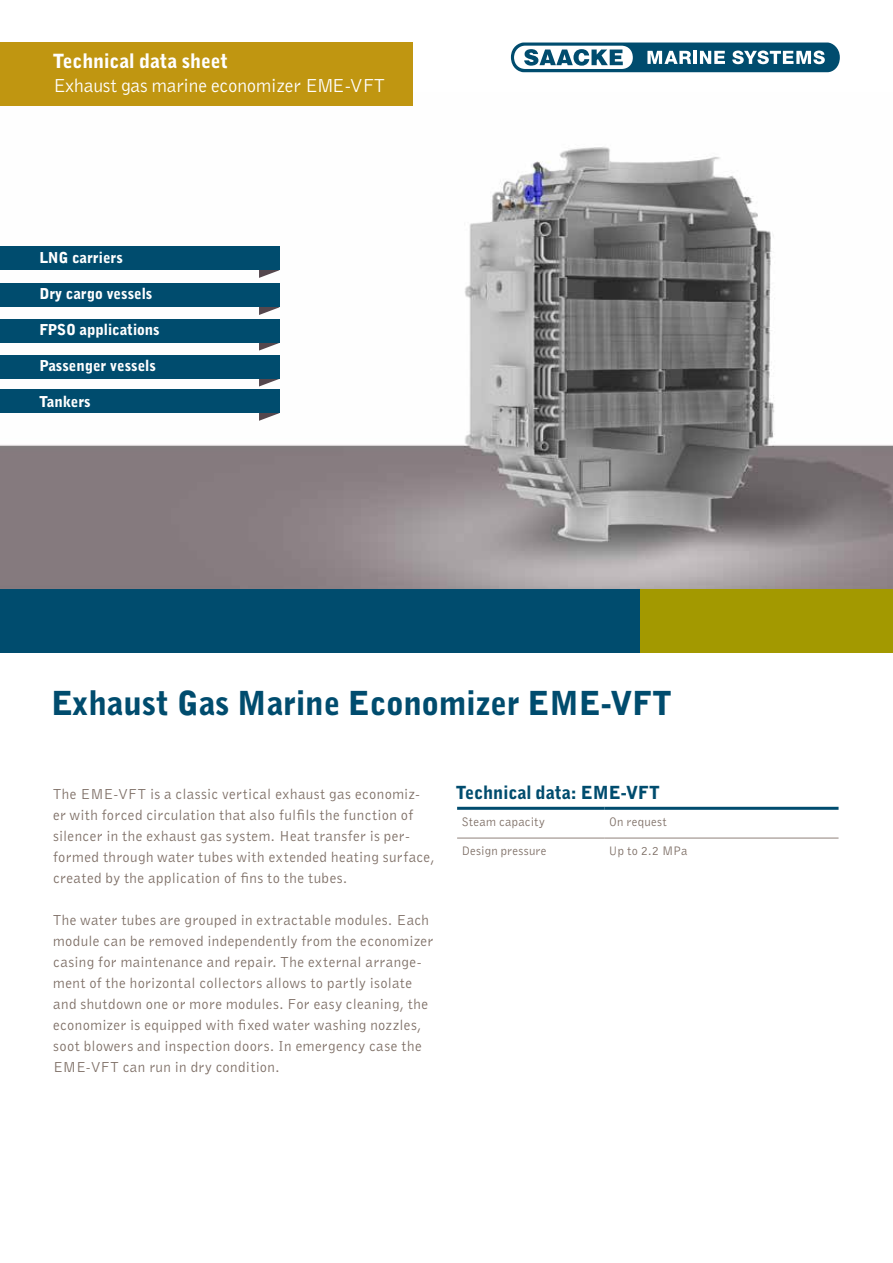
<style>
.page{position:relative;width:893px;height:1263px;background:#fff}
.page>*{position:absolute;margin:0;border:0;box-sizing:border-box;transform-origin:0 0}
.t1{font:900 33px "Bell Gothic";color:#004c6e}
.t2{font:19.5px "Bell Gothic";letter-spacing:-.01em;color:#fff}
.t3{font:900 19.5px "Bell Gothic";color:#fff}
.t4{font:900 18px "Bell Gothic";color:#004c6e}
.t5{font:15px/21px "Bell Gothic";letter-spacing:.025em;color:#7e6f66}
.t6{font:900 15px "Bell Gothic";color:#fff}
.t7{font:12.75px "Bell Gothic";letter-spacing:.02em;color:#7e6f66}
</style>
<div class="page">
<img style="left:0;top:92px;width:893px;height:497px">
<div style="left:632px;top:589px;width:261px;height:63px;background:#a39900"></div>
<div style="left:0;top:589px;width:639px;height:63px;background:#004c6e"></div>
<div style="left:0;top:42px;width:412px;height:63px;background:#c09611"></div>
<hr style="left:457px;top:838px;width:148px;height:1px;background:#90827a">
<hr style="left:605px;top:838px;width:233px;height:1px;background:#90827a">
<hr style="left:457px;top:807px;width:148px;height:3px;background:#004c6e">
<hr style="left:605px;top:807px;width:233px;height:3px;background:#004c6e">
<svg style="left:259px;top:270px;width:20px;height:8px"></svg>
<svg style="left:259px;top:307px;width:20px;height:8px"></svg>
<svg style="left:259px;top:343px;width:20px;height:8px"></svg>
<div style="left:0;top:247px;width:279px;height:23px;background:#004c6e"></div>
<div style="left:0;top:284px;width:279px;height:23px;background:#004c6e"></div>
<div style="left:0;top:319px;width:279px;height:24px;background:#004c6e"></div>
<svg style="left:259px;top:379px;width:20px;height:7px"></svg>
<div style="left:0;top:355px;width:279px;height:24px;background:#004c6e"></div>
<svg style="left:259px;top:413px;width:20px;height:8px"></svg>
<div style="left:0;top:389px;width:279px;height:24px;background:#004c6e"></div>
<svg style="left:511px;top:43px;width:329px;height:29px"></svg>
<h2 class="t3" style="left:53px;top:48px;width:176px">Technical data sheet</h2>
<h2 class="t2" style="left:53px;top:73px;width:333px">Exhaust gas marine economizer EME-VFT</h2>
<p class="t6" style="left:39px;top:248px;width:85px">LNG carriers</p>
<p class="t6" style="left:39px;top:284px;width:115px">Dry cargo vessels</p>
<p class="t6" style="left:39px;top:320px;width:122px">FPSO applications</p>
<p class="t6" style="left:39px;top:356px;width:118px">Passenger vessels</p>
<p class="t6" style="left:39px;top:392px;width:53px">Tankers</p>
<h1 class="t1" style="left:51px;top:682px;width:622px">Exhaust Gas Marine Economizer EME-VFT</h1>
<p class="t5" style="left:53px;top:783px;width:383px">The EME-VFT is a classic vertical exhaust gas economiz&shy;er with forced circulation that also fulfils the function of silencer in the exhaust gas system. Heat transfer is per&shy;formed through water tubes with extended heating surface, created by the application of fins to the tubes.</p>
<p class="t5" style="left:53px;top:909px;width:382px">The water tubes are grouped in extractable modules. Each module can be removed independently from the economizer casing for maintenance and repair. The external arrange&shy;ment of the horizontal collectors allows to partly isolate and shutdown one or more modules. For easy cleaning, the economizer is equipped with fixed water washing nozzles, soot blowers and inspection doors. In emergency case the EME-VFT can run in dry condition.</p>
<p class="t4" style="left:456px;top:781px;width:205px">Technical data: EME-VFT</p>
<p class="t7" style="left:461px;top:813px;width:85px">Steam capacity</p>
<p class="t7" style="left:609px;top:813px;width:59px">On request</p>
<p class="t7" style="left:462px;top:843px;width:86px">Design pressure</p>
<p class="t7" style="left:609px;top:843px;width:80px">Up to 2.2 MPa</p>
</div>
